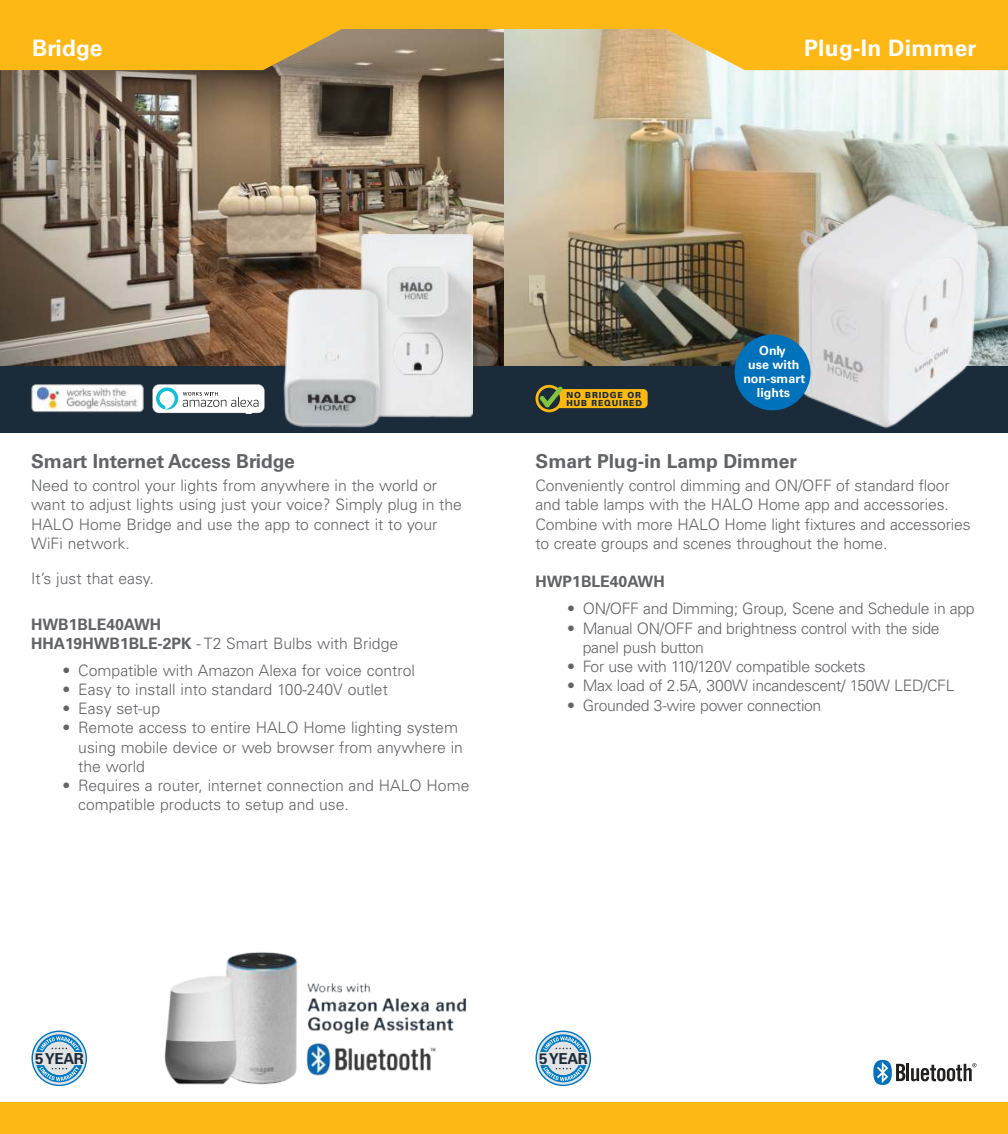
<style>
.page{position:relative;width:1008px;height:1134px;background:#fff}
.page>*{position:absolute;margin:0;border:0;box-sizing:border-box;transform-origin:0 0}
.t1{font:700 22.75px "Univers LT Std";letter-spacing:.01em;color:#fff}
.t2{font:700 19.25px "Univers LT Std";color:#626366}
.t3{font:300 15.75px/19.2px "Univers LT Std";letter-spacing:-.01em;color:#626366}
.t4{font:700 15.75px/18.4px "Univers LT Std";color:#626366}
.t5{font:700 15.22px "Univers LT Std";letter-spacing:-.025em;color:#1d2b39}
.t6{font:700 12.42px/14px "Univers LT Std";color:#fff;text-align:center}
.t7{font:900 8.4px/8px "Univers LT Std";letter-spacing:.1em;color:#1c2b39}
.s1{font-weight:300}
</style>
<div class="page">
<div style="left:0;top:0;width:1008px;height:29px;background:#fdb816"></div>
<div style="left:0;top:1103px;width:1008px;height:31px;background:#fdb816"></div>
<div style="left:0;top:365px;width:1008px;height:67px;background:#1b2b39"></div>
<img style="left:0;top:30px;width:1008px;height:336px">
<svg style="left:0;top:29px;width:353px;height:41px;background:#edaf22"></svg>
<svg style="left:655px;top:29px;width:353px;height:41px;background:#f8ba2a"></svg>
<img style="left:271px;top:234px;width:201px;height:199px">
<svg style="left:152px;top:384px;width:113px;height:29px;background:#dbe5e7"></svg>
<img style="left:33px;top:386px;width:109px;height:24px">
<div style="left:31px;top:384px;width:113px;height:28px;border:1px solid #939597;border-radius:4px"></div>
<svg style="left:536px;top:385px;width:112px;height:27px"></svg>
<img style="left:775px;top:189px;width:211px;height:244px">
<div style="left:735px;top:334px;width:76px;height:76px;background:#0071bb;border-radius:50%"></div>
<img style="left:164px;top:952px;width:303px;height:133px">
<div style="left:873px;top:1060px;width:19px;height:25px;background:#0071bb;border-radius:50%"></div>
<svg style="left:877px;top:1062px;width:11px;height:21px"></svg>
<svg style="left:896px;top:1063px;width:80px;height:18px"></svg>
<svg style="left:32px;top:1031px;width:55px;height:55px"></svg>
<div style="left:33px;top:1032px;width:53px;height:53px;background:#e2e3e4;border-radius:50%"></div>
<svg style="left:36px;top:1034px;width:46px;height:18px"></svg>
<svg style="left:36px;top:1065px;width:46px;height:17px"></svg>
<svg style="left:536px;top:1031px;width:55px;height:55px"></svg>
<div style="left:537px;top:1032px;width:53px;height:53px;background:#e2e3e4;border-radius:50%"></div>
<svg style="left:540px;top:1034px;width:46px;height:18px"></svg>
<svg style="left:540px;top:1065px;width:46px;height:17px"></svg>
<h1 class="t1" style="left:32px;top:38px;width:72px">Bridge</h1>
<h1 class="t1" style="left:804px;top:38px;width:174px">Plug-In Dimmer</h1>
<p class="t2" style="left:31px;top:454px;width:265px">Smart Internet Access Bridge</p>
<p class="t3" style="left:31px;top:477px;width:433px">Need to control your lights from anywhere in the world or want to adjust lights using just your voice? Simply plug in the HALO Home Bridge and use the app to connect it to your WiFi network.</p>
<p class="t3" style="left:31px;top:570px;width:124px">It’s just that easy.</p>
<p class="t4" style="left:31px;top:617px;width:369px">HWB1BLE40AWH<br>HHA19HWB1BLE-2PK <span class="s1">- T2 Smart Bulbs with Bridge</span></p>
<p class="t3" style="left:63px;top:662px;width:354px">• Compatible with Amazon Alexa for voice control</p>
<p class="t3" style="left:63px;top:681px;width:327px">• Easy to install into standard 100-240V outlet</p>
<p class="t3" style="left:63px;top:700px;width:99px">• Easy set-up</p>
<p class="t3" style="left:78px;top:720px;width:386px;text-indent:-16px">• Remote access to entire HALO Home lighting system using mobile device or web browser from anywhere in the world</p>
<p class="t3" style="left:78px;top:777px;width:393px;text-indent:-16px">• Requires a router, internet connection and HALO Home compatible products to setup and use.</p>
<p class="t7" style="left:566px;top:391px;width:77px">NO BRIDGE OR<br>HUB REQUIRED</p>
<p class="t6" style="left:743px;top:345px;width:64px">Only<br>use with non-smart lights</p>
<p class="t2" style="left:536px;top:454px;width:263px">Smart Plug-in Lamp Dimmer</p>
<p class="t3" style="left:536px;top:477px;width:437px">Conveniently control dimming and ON/OFF of standard floor and table lamps with the HALO Home app and accessories.<br>Combine with more HALO Home light fixtures and accessories to create groups and scenes throughout the home.</p>
<p class="t4" style="left:536px;top:574px;width:131px">HWP1BLE40AWH</p>
<p class="t3" style="left:567px;top:601px;width:409px">• ON/OFF and Dimming; Group, Scene and Schedule in app</p>
<p class="t3" style="left:583px;top:620px;width:359px;text-indent:-16px">• Manual ON/OFF and brightness control with the side panel push button</p>
<p class="t3" style="left:567px;top:658px;width:300px">• For use with 110/120V compatible sockets</p>
<p class="t3" style="left:567px;top:678px;width:389px">• Max load of 2.5A, 300W incandescent/ 150W LED/CFL</p>
<p class="t3" style="left:567px;top:697px;width:256px">• Grounded 3-wire power connection</p>
<p class="t5" style="left:35px;top:1050px;width:50px">5 YEAR</p>
<p class="t5" style="left:539px;top:1050px;width:50px">5 YEAR</p>
</div>
